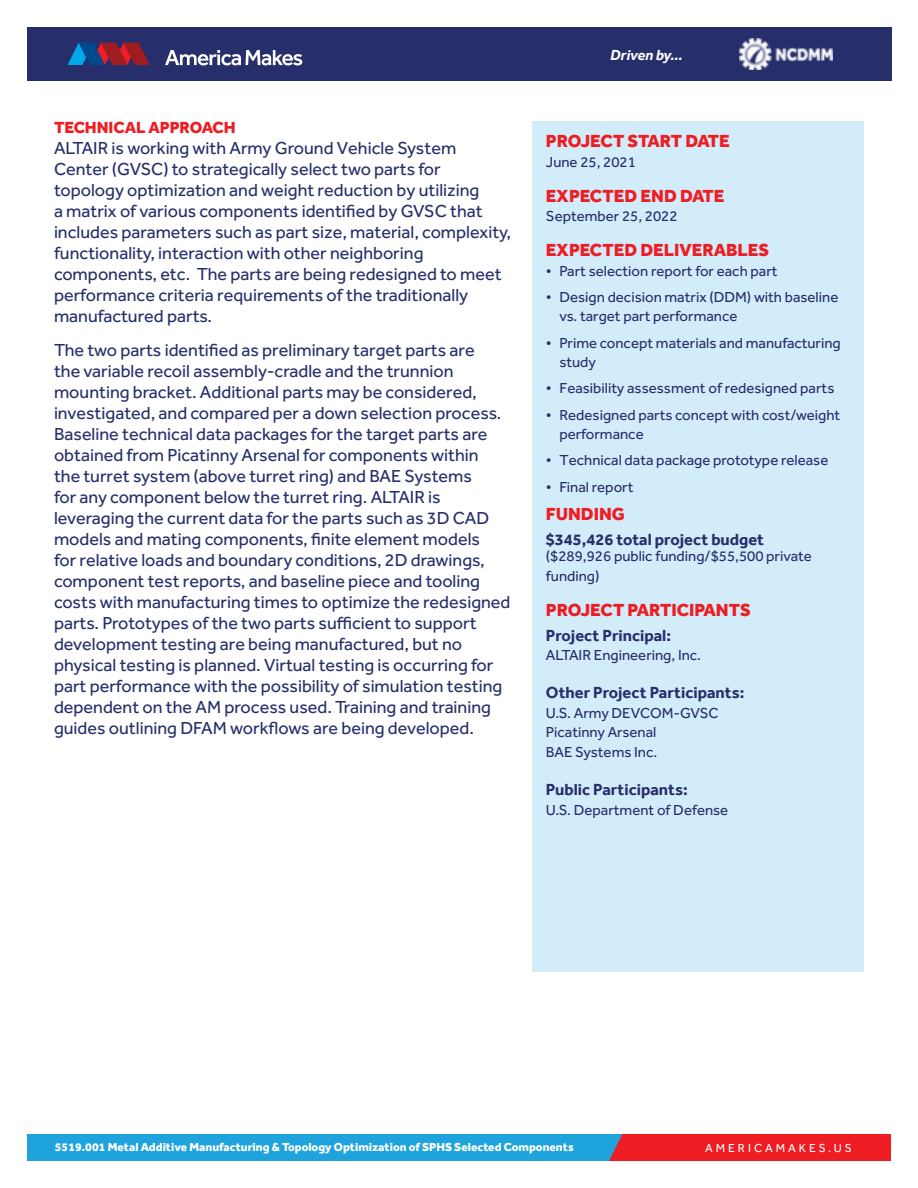
<style>
.page{position:relative;width:918px;height:1188px;background:#fff}
.page>*{position:absolute;margin:0;border:0;box-sizing:border-box;transform-origin:0 0}
.t1{font:18px/21px "Effra";color:#262e6b}
.t2{font:800 18px "Effra";color:#ee1d23}
.t3{font:700 16.5px "Effra";color:#262e6b}
.t4{font:800 16.5px "Effra";color:#ee1d23}
.t5{font:15px/19.5px "Effra";color:#262e6b}
.t6{font:italic 700 15px "Effra";letter-spacing:-.005em;color:#fff}
.t7{font:800 12px "Effra";color:#fff}
.t8{font:12px "Effra";letter-spacing:.25em;color:#fff}
</style>
<div class="page">
<div style="left:27px;top:27px;width:864px;height:54px;background:#262e6b"></div>
<svg style="left:67px;top:43px;width:83px;height:22px"></svg>
<svg style="left:165px;top:50px;width:137px;height:15px"></svg>
<img style="left:740px;top:38px;width:92px;height:32px">
<div style="left:27px;top:1134px;width:840px;height:27px;background:#1ea3dc"></div>
<div style="left:609px;top:1134px;width:282px;height:27px;background:#ee1d23"></div>
<div style="left:532px;top:121px;width:332px;height:851px;background:#d3ecfa"></div>
<p class="t4" style="left:54px;top:120px;width:183px">TECHNICAL APPROACH</p>
<p class="t1" style="left:54px;top:137px;width:459px">ALTAIR is working with Army Ground Vehicle System Center (GVSC) to strategically select two parts for topology optimization and weight reduction by utilizing<br>a matrix of various components identified by GVSC that includes parameters such as part size, material, complexity, functionality, interaction with other neighboring components, etc. The parts are being redesigned to meet performance criteria requirements of the traditionally manufactured parts.</p>
<p class="t1" style="left:54px;top:339px;width:458px">The two parts identified as preliminary target parts are<br>the variable recoil assembly-cradle and the trunnion mounting bracket. Additional parts may be considered, investigated, and compared per a down selection process.<br>Baseline technical data packages for the target parts are obtained from Picatinny Arsenal for components within<br>the turret system (above turret ring) and BAE Systems<br>for any component below the turret ring. ALTAIR is leveraging the current data for the parts such as 3D CAD models and mating components, finite element models<br>for relative loads and boundary conditions, 2D drawings, component test reports, and baseline piece and tooling costs with manufacturing times to optimize the redesigned parts. Prototypes of the two parts sufficient to support development testing are being manufactured, but no physical testing is planned. Virtual testing is occurring for part performance with the possibility of simulation testing dependent on the AM process used. Training and training guides outlining DFAM workflows are being developed.</p>
<p class="t6" style="left:610px;top:49px;width:74px">Driven by...</p>
<p class="t2" style="left:546px;top:134px;width:185px">PROJECT START DATE</p>
<p class="t5" style="left:546px;top:153px;width:92px">June 25, 2021</p>
<p class="t2" style="left:546px;top:188px;width:180px">EXPECTED END DATE</p>
<p class="t5" style="left:546px;top:208px;width:133px">September 25, 2022</p>
<p class="t2" style="left:546px;top:243px;width:225px">EXPECTED DELIVERABLES</p>
<p class="t5" style="left:546px;top:262px;width:233px">• Part selection report for each part</p>
<p class="t5" style="left:559px;top:289px;width:280px;text-indent:-14px">• Design decision matrix (DDM) with baseline vs. target part performance</p>
<p class="t5" style="left:559px;top:334px;width:283px;text-indent:-14px">• Prime concept materials and manufacturing study</p>
<p class="t5" style="left:546px;top:380px;width:290px">• Feasibility assessment of redesigned parts</p>
<p class="t5" style="left:559px;top:406px;width:282px;text-indent:-14px">• Redesigned parts concept with cost/weight performance</p>
<p class="t5" style="left:546px;top:452px;width:284px">• Technical data package prototype release</p>
<p class="t5" style="left:546px;top:478px;width:89px">• Final report</p>
<p class="t2" style="left:546px;top:507px;width:80px">FUNDING</p>
<p class="t3" style="left:546px;top:532px;width:220px">$345,426 total project budget</p>
<p class="t5" style="left:546px;top:546px;width:268px">($289,926 public funding/$55,500 private funding)</p>
<p class="t2" style="left:546px;top:602px;width:206px">PROJECT PARTICIPANTS</p>
<p class="t3" style="left:546px;top:628px;width:127px">Project Principal:</p>
<p class="t5" style="left:546px;top:645px;width:157px">ALTAIR Engineering, Inc.</p>
<p class="t3" style="left:546px;top:686px;width:200px">Other Project Participants:</p>
<p class="t5" style="left:546px;top:703px;width:174px">U.S. Army DEVCOM-GVSC<br>Picatinny Arsenal<br>BAE Systems Inc.</p>
<p class="t3" style="left:546px;top:783px;width:143px">Public Participants:</p>
<p class="t5" style="left:546px;top:800px;width:184px">U.S. Department of Defense</p>
<p class="t7" style="left:55px;top:1142px;width:520px">5519.001 Metal Additive Manufacturing &amp; Topology Optimization of SPHS Selected Components</p>
<p class="t8" style="left:705px;top:1143px;width:148px">AMERICAMAKES.US</p>
</div>
